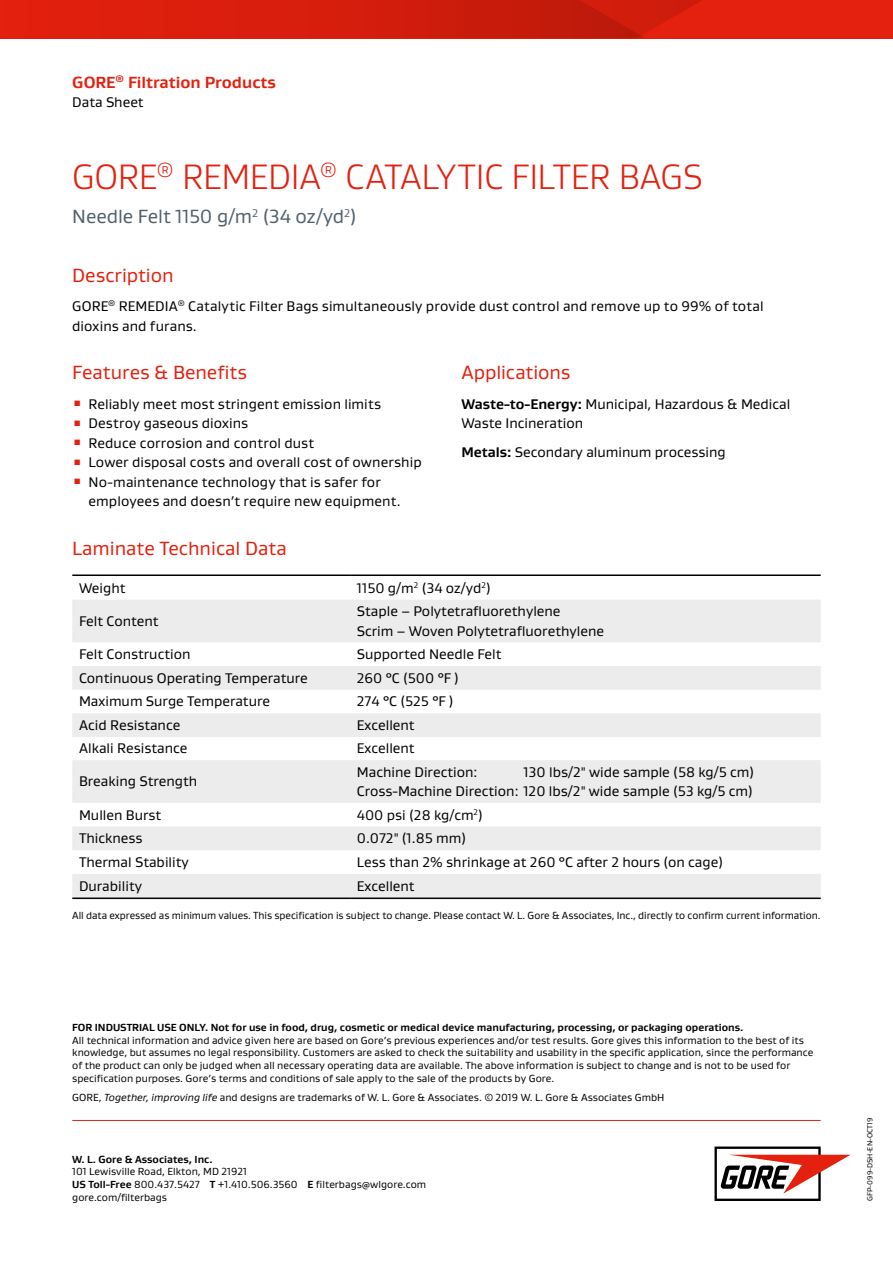
<style>
.page{position:relative;width:893px;height:1263px;background:#fff}
.page>*{position:absolute;margin:0;border:0;box-sizing:border-box;transform-origin:0 0}
.t1{font:300 36px "Gustan";letter-spacing:-.01em;color:#e4200e}
.t2{font:19.5px "Gustan";color:#e4200e}
.t3{font:19.5px "Gore Gustan";letter-spacing:-.005em;color:#52606b}
.t4{font:700 16.5px "Gustan";color:#e4200e}
.t5{font:14.25px/19.5px "Gustan";color:#000}
.t6{font:10.5px/12.8px "Gore Gustan";color:#000}
.t7{font:10.5px "Gustan";letter-spacing:-.005em;color:#000}
.t8{font:700 10.5px "Gore Gustan";color:#000}
.t9{font:7.5px "Gore Gustan";color:#000}
.s1{font-weight:700}
.s2{font-style:italic}
</style>
<div class="page">
<div style="left:0;top:0;width:893px;height:38px;background:#e4200e"></div>
<svg style="left:256px;top:0;width:446px;height:38px"></svg>
<svg style="left:714px;top:1146px;width:137px;height:55px"></svg>
<hr style="left:72px;top:1120px;width:749px;height:1px;background:#e4200e">
<svg style="left:72px;top:600px;width:749px;height:297px;fill:#ececed"></svg>
<hr style="left:72px;top:574px;width:278px;height:2px;background:#000">
<hr style="left:350px;top:574px;width:471px;height:2px;background:#000">
<hr style="left:72px;top:897px;width:278px;height:2px;background:#000">
<hr style="left:350px;top:897px;width:471px;height:2px;background:#000">
<p class="t4" style="left:72px;top:71px;width:205px">GORE<sup>®</sup> Filtration Products</p>
<p class="t5" style="left:72px;top:92px;width:73px">Data Sheet</p>
<h1 class="t1" style="left:72px;top:154px;width:632px">GORE<sup>®</sup> REMEDIA<sup>®</sup> CATALYTIC FILTER BAGS</h1>
<h2 class="t3" style="left:72px;top:204px;width:286px">Needle Felt 1150 g/m<sup>2</sup> (34 oz/yd<sup>2</sup>)</h2>
<h2 class="t2" style="left:72px;top:262px;width:103px">Description</h2>
<p class="t5" style="left:72px;top:296px;width:693px">GORE<sup>®</sup> REMEDIA<sup>®</sup> Catalytic Filter Bags simultaneously provide dust control and remove up to 99% of total dioxins and furans.</p>
<h2 class="t2" style="left:72px;top:360px;width:176px">Features &amp; Benefits</h2>
<p class="t5" style="left:72px;top:394px;width:310px"><sup>▪</sup> Reliably meet most stringent emission limits</p>
<p class="t5" style="left:72px;top:413px;width:178px"><sup>▪</sup> Destroy gaseous dioxins</p>
<p class="t5" style="left:72px;top:433px;width:243px"><sup>▪</sup> Reduce corrosion and control dust</p>
<p class="t5" style="left:72px;top:452px;width:351px"><sup>▪</sup> Lower disposal costs and overall cost of ownership</p>
<p class="t5" style="left:88px;top:472px;width:314px;text-indent:-16px"><sup>▪</sup> No-maintenance technology that is safer for employees and doesn’t require new equipment.</p>
<h2 class="t2" style="left:461px;top:360px;width:111px">Applications</h2>
<p class="t5" style="left:461px;top:394px;width:331px"><span class="s1">Waste-to-Energy:</span> Municipal, Hazardous &amp; Medical<br>Waste Incineration</p>
<p class="t5" style="left:461px;top:442px;width:266px"><span class="s1">Metals:</span> Secondary aluminum processing</p>
<h2 class="t2" style="left:72px;top:535px;width:216px">Laminate Technical Data</h2>
<p class="t5" style="left:79px;top:578px;width:48px">Weight</p>
<p class="t5" style="left:357px;top:578px;width:135px">1150 g/m<sup>2</sup> (34 oz/yd<sup>2</sup>)</p>
<p class="t5" style="left:79px;top:611px;width:81px">Felt Content</p>
<p class="t5" style="left:357px;top:601px;width:249px">Staple – Polytetrafluorethylene<br>Scrim – Woven Polytetrafluorethylene</p>
<p class="t5" style="left:79px;top:644px;width:113px">Felt Construction</p>
<p class="t5" style="left:357px;top:644px;width:146px">Supported Needle Felt</p>
<p class="t5" style="left:79px;top:668px;width:230px">Continuous Operating Temperature</p>
<p class="t5" style="left:357px;top:668px;width:103px">260 °C (500 °F )</p>
<p class="t5" style="left:79px;top:691px;width:193px">Maximum Surge Temperature</p>
<p class="t5" style="left:357px;top:691px;width:98px">274 °C (525 °F )</p>
<p class="t5" style="left:79px;top:715px;width:103px">Acid Resistance</p>
<p class="t5" style="left:357px;top:715px;width:59px">Excellent</p>
<p class="t5" style="left:79px;top:738px;width:110px">Alkali Resistance</p>
<p class="t5" style="left:357px;top:738px;width:59px">Excellent</p>
<p class="t5" style="left:79px;top:771px;width:120px">Breaking Strength</p>
<p class="t5" style="left:357px;top:761px;width:399px;text-align:right">130 lbs/2" wide sample (58 kg/5 cm)<br>Cross-Machine Direction: 120 lbs/2" wide sample (53 kg/5 cm)</p>
<p class="t5" style="left:357px;top:761px;width:122px">Machine Direction:</p>
<p class="t5" style="left:79px;top:804px;width:84px">Mullen Burst</p>
<p class="t5" style="left:357px;top:804px;width:128px">400 psi (28 kg/cm<sup>2</sup>)</p>
<p class="t5" style="left:79px;top:828px;width:65px">Thickness</p>
<p class="t5" style="left:357px;top:828px;width:111px">0.072" (1.85 mm)</p>
<p class="t5" style="left:79px;top:852px;width:111px">Thermal Stability</p>
<p class="t5" style="left:357px;top:852px;width:368px">Less than 2% shrinkage at 260 °C after 2 hours (on cage)</p>
<p class="t5" style="left:79px;top:875px;width:65px">Durability</p>
<p class="t5" style="left:357px;top:875px;width:59px">Excellent</p>
<p class="t7" style="left:72px;top:909px;width:750px">All data expressed as minimum values. This specification is subject to change. Please contact W. L. Gore &amp; Associates, Inc., directly to confirm current information.</p>
<p class="t8" style="left:72px;top:1020px;width:672px">FOR INDUSTRIAL USE ONLY. Not for use in food, drug, cosmetic or medical device manufacturing, processing, or packaging operations.</p>
<p class="t6" style="left:72px;top:1033px;width:742px">All technical information and advice given here are based on Gore’s previous experiences and/or test results. Gore gives this information to the best of its knowledge, but assumes no legal responsibility. Customers are asked to check the suitability and usability in the specific application, since the performance of the product can only be judged when all necessary operating data are available. The above information is subject to change and is not to be used for specification purposes. Gore’s terms and conditions of sale apply to the sale of the products by Gore.</p>
<p class="t6" style="left:72px;top:1091px;width:594px">GORE, <span class="s2">Together, improving life</span> and designs are trademarks of W. L. Gore &amp; Associates. © 2019 W. L. Gore &amp; Associates GmbH</p>
<p class="t8" style="left:72px;top:1152px;width:142px">W. L. Gore &amp; Associates, Inc.</p>
<p class="t6" style="left:72px;top:1165px;width:355px">101 Lewisville Road, Elkton, MD 21921<br><span class="s1">US Toll-Free</span> 800.437.5427 <span class="s1">T</span> +1.410.506.3560 <span class="s1">E</span> filterbags@wlgore.com gore.com/filterbags</p>
<p class="t9" style="left:865px;top:1201px;width:85px;rotate:-90deg">GFP-099-DSH-EN-OCT19</p>
</div>
